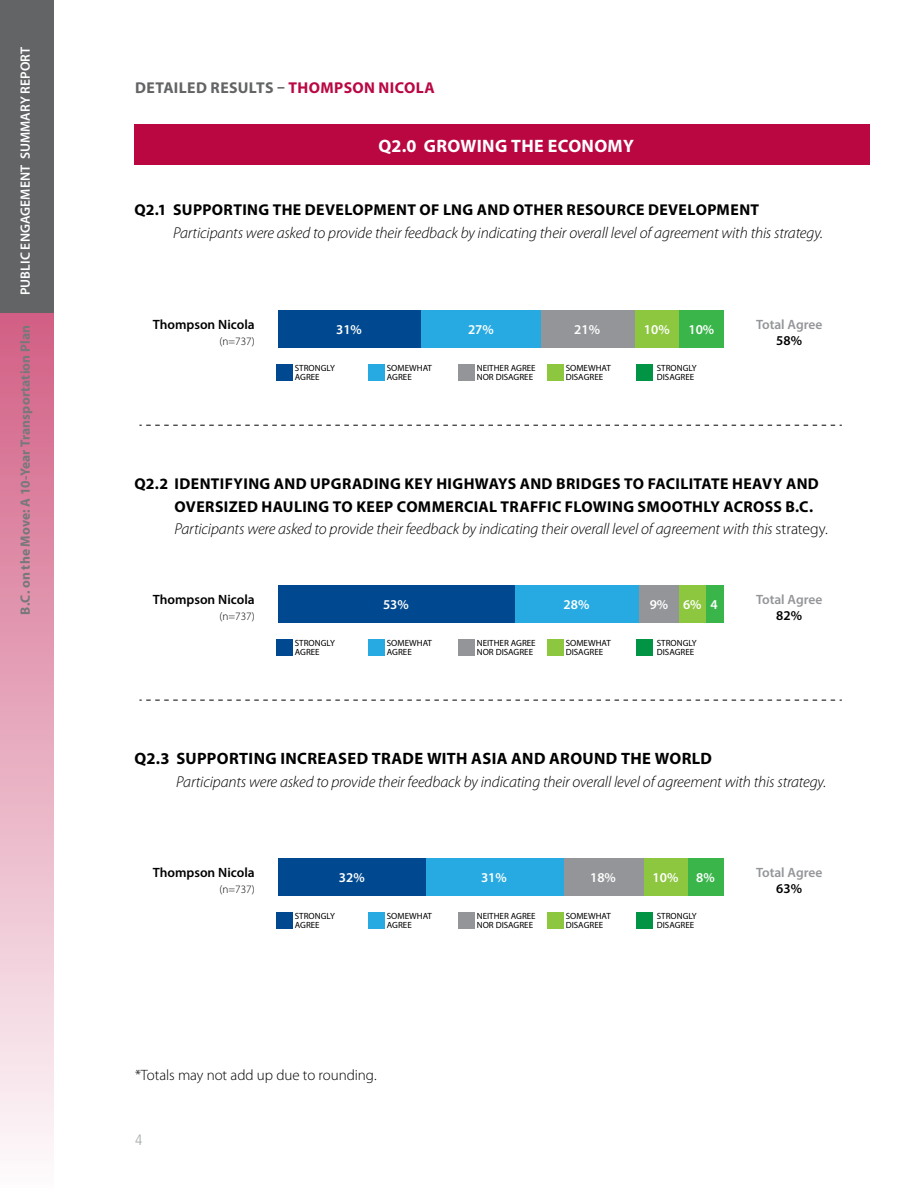
<style>
.page{position:relative;width:918px;height:1188px;background:#fff}
.page>*{position:absolute;margin:0;border:0;box-sizing:border-box;transform-origin:0 0}
.t1{font:700 18px "Myriad Pro";letter-spacing:.015em;color:#fff}
.t2{font:700 16.5px "Myriad Pro";letter-spacing:.02em;color:#000}
.t3{font:700 15.75px/22.5px "Myriad Pro";letter-spacing:.025em;color:#000}
.t4{font:italic 300 15.75px "Myriad Pro";letter-spacing:-.01em;color:#000}
.t5{font:700 15.75px "Myriad Pro";letter-spacing:.025em;color:#636466}
.t6{font:300 15px "Myriad Pro";letter-spacing:-.005em;color:#000}
.t7{font:300 condensed 15px "Frutiger";color:#a4a7a9}
.t8{font:600 13.5px "Myriad Pro";letter-spacing:.005em;color:#fff}
.t9{font:600 13.5px "Myriad Pro";color:#000}
.t10{font:700 13.5px "Myriad Pro";letter-spacing:.01em;color:#77787b}
.t11{font:600 13.5px "Myriad Pro";color:#939598}
.t12{font:300 11.25px "Myriad Pro";color:#000}
.t13{font:9px/9px "Myriad Pro";color:#000}
.s1{color:#ba0742}
.s2{font-weight:300;font-style:italic}
.s3{font-weight:300}
</style>
<div class="page">
<div style="left:0;top:310px;width:54px;height:878px;background:linear-gradient(to bottom,#d25e84,#fefbfc)"></div>
<div style="left:0;top:0;width:54px;height:313px;background:#636466"></div>
<div style="left:135px;top:124px;width:735px;height:41px;background:#ba0742"></div>
<div style="left:706px;top:585px;width:18px;height:38px;background:#39b54a"></div>
<div style="left:679px;top:585px;width:27px;height:38px;background:#8dc63f"></div>
<div style="left:639px;top:585px;width:40px;height:38px;background:#939598"></div>
<div style="left:514px;top:585px;width:125px;height:38px;background:#27aae1"></div>
<div style="left:278px;top:585px;width:236px;height:38px;background:#004990"></div>
<div style="left:276px;top:639px;width:17px;height:17px;background:#004990"></div>
<div style="left:368px;top:639px;width:17px;height:17px;background:#27aae1"></div>
<div style="left:458px;top:639px;width:16px;height:17px;background:#939598"></div>
<div style="left:547px;top:639px;width:17px;height:17px;background:#8dc63f"></div>
<div style="left:637px;top:639px;width:16px;height:17px;background:#009444"></div>
<svg style="left:139px;top:700px;width:703px;height:1px"></svg>
<div style="left:679px;top:310px;width:45px;height:38px;background:#39b54a"></div>
<div style="left:634px;top:310px;width:45px;height:38px;background:#8dc63f"></div>
<div style="left:541px;top:310px;width:93px;height:38px;background:#939598"></div>
<div style="left:421px;top:310px;width:120px;height:38px;background:#27aae1"></div>
<div style="left:278px;top:310px;width:143px;height:38px;background:#004990"></div>
<div style="left:276px;top:364px;width:17px;height:17px;background:#004990"></div>
<div style="left:368px;top:364px;width:17px;height:17px;background:#27aae1"></div>
<div style="left:458px;top:364px;width:16px;height:17px;background:#939598"></div>
<div style="left:547px;top:364px;width:17px;height:17px;background:#8dc63f"></div>
<div style="left:637px;top:364px;width:16px;height:17px;background:#009444"></div>
<svg style="left:139px;top:425px;width:703px;height:1px"></svg>
<div style="left:688px;top:858px;width:36px;height:38px;background:#39b54a"></div>
<div style="left:643px;top:858px;width:45px;height:38px;background:#8dc63f"></div>
<div style="left:563px;top:858px;width:80px;height:38px;background:#939598"></div>
<div style="left:425px;top:858px;width:138px;height:38px;background:#27aae1"></div>
<div style="left:278px;top:858px;width:147px;height:38px;background:#004990"></div>
<div style="left:276px;top:912px;width:17px;height:17px;background:#004990"></div>
<div style="left:368px;top:912px;width:17px;height:17px;background:#27aae1"></div>
<div style="left:458px;top:912px;width:16px;height:17px;background:#939598"></div>
<div style="left:547px;top:912px;width:17px;height:17px;background:#8dc63f"></div>
<div style="left:637px;top:912px;width:16px;height:17px;background:#009444"></div>
<p class="t8" style="left:17px;top:295px;width:250px;rotate:-90deg">PUBLIC ENGAGEMENT SUMMARY REPORT</p>
<p class="t10" style="left:17px;top:615px;width:291px;rotate:-90deg">B.C. on the Move: A 10-Year Transportation Plan</p>
<p class="t5" style="left:135px;top:77px;width:301px">DETAILED RESULTS – <span class="s1">THOMPSON NICOLA</span></p>
<p class="t1" style="left:379px;top:134px;width:257px">Q2.0 GROWING THE ECONOMY</p>
<p class="t3" style="left:134px;top:198px;width:626px">Q2.1 SUPPORTING THE DEVELOPMENT OF LNG AND OTHER RESOURCE DEVELOPMENT</p>
<p class="t4" style="left:173px;top:224px;width:651px">Participants were asked to provide their feedback by indicating their overall level of agreement with this strategy.</p>
<p class="t9" style="left:153px;top:316px;width:103px">Thompson Nicola</p>
<p class="t12" style="left:220px;top:335px;width:37px">(n=737)</p>
<p class="t8" style="left:336px;top:321px;width:27px">31%</p>
<p class="t8" style="left:468px;top:321px;width:27px">27%</p>
<p class="t8" style="left:574px;top:321px;width:27px">21%</p>
<p class="t8" style="left:644px;top:321px;width:27px">10%</p>
<p class="t8" style="left:688px;top:321px;width:27px">10%</p>
<p class="t13" style="left:295px;top:364px;width:42px">STRONGLY<br>AGREE</p>
<p class="t13" style="left:387px;top:364px;width:47px">SOMEWHAT<br>AGREE</p>
<p class="t13" style="left:477px;top:364px;width:60px">NEITHER AGREE<br>NOR DISAGREE</p>
<p class="t13" style="left:566px;top:364px;width:47px">SOMEWHAT<br>DISAGREE</p>
<p class="t13" style="left:657px;top:364px;width:42px">STRONGLY<br>DISAGREE</p>
<p class="t11" style="left:756px;top:316px;width:68px">Total Agree</p>
<p class="t9" style="left:776px;top:332px;width:27px">58%</p>
<p class="t3" style="left:174px;top:472px;width:655px;text-indent:-40px">Q2.2 IDENTIFYING AND UPGRADING KEY HIGHWAYS AND BRIDGES TO FACILITATE HEAVY AND<br>OVERSIZED HAULING TO KEEP COMMERCIAL TRAFFIC FLOWING SMOOTHLY ACROSS B.C.<br><span class="s2">Participants were asked to provide their feedback by indicating their overall level of agreement with this</span> <span class="s3">strategy.</span></p>
<p class="t9" style="left:153px;top:591px;width:103px">Thompson Nicola</p>
<p class="t12" style="left:220px;top:610px;width:37px">(n=737)</p>
<p class="t8" style="left:383px;top:596px;width:27px">53%</p>
<p class="t8" style="left:564px;top:596px;width:27px">28%</p>
<p class="t8" style="left:650px;top:596px;width:69px">9% 6% 4</p>
<p class="t13" style="left:295px;top:639px;width:42px">STRONGLY<br>AGREE</p>
<p class="t13" style="left:387px;top:639px;width:47px">SOMEWHAT<br>AGREE</p>
<p class="t13" style="left:477px;top:639px;width:60px">NEITHER AGREE<br>NOR DISAGREE</p>
<p class="t13" style="left:566px;top:639px;width:47px">SOMEWHAT<br>DISAGREE</p>
<p class="t13" style="left:657px;top:639px;width:42px">STRONGLY<br>DISAGREE</p>
<p class="t11" style="left:756px;top:591px;width:68px">Total Agree</p>
<p class="t9" style="left:776px;top:607px;width:27px">82%</p>
<p class="t2" style="left:134px;top:748px;width:579px">Q2.3 SUPPORTING INCREASED TRADE WITH ASIA AND AROUND THE WORLD</p>
<p class="t4" style="left:176px;top:773px;width:651px">Participants were asked to provide their feedback by indicating their overall level of agreement with this strategy.</p>
<p class="t9" style="left:153px;top:863px;width:103px">Thompson Nicola</p>
<p class="t12" style="left:220px;top:883px;width:37px">(n=737)</p>
<p class="t8" style="left:339px;top:869px;width:27px">32%</p>
<p class="t8" style="left:481px;top:869px;width:27px">31%</p>
<p class="t8" style="left:590px;top:869px;width:27px">18%</p>
<p class="t8" style="left:653px;top:869px;width:27px">10%</p>
<p class="t8" style="left:696px;top:869px;width:20px">8%</p>
<p class="t13" style="left:295px;top:911px;width:42px">STRONGLY<br>AGREE</p>
<p class="t13" style="left:387px;top:911px;width:47px">SOMEWHAT<br>AGREE</p>
<p class="t13" style="left:477px;top:911px;width:60px">NEITHER AGREE<br>NOR DISAGREE</p>
<p class="t13" style="left:566px;top:911px;width:47px">SOMEWHAT<br>DISAGREE</p>
<p class="t13" style="left:657px;top:911px;width:42px">STRONGLY<br>DISAGREE</p>
<p class="t11" style="left:756px;top:863px;width:68px">Total Agree</p>
<p class="t9" style="left:776px;top:880px;width:27px">63%</p>
<p class="t6" style="left:135px;top:1067px;width:243px">*Totals may not add up due to rounding.</p>
<p class="t7" style="left:135px;top:1132px;width:9px">4</p>
</div>
